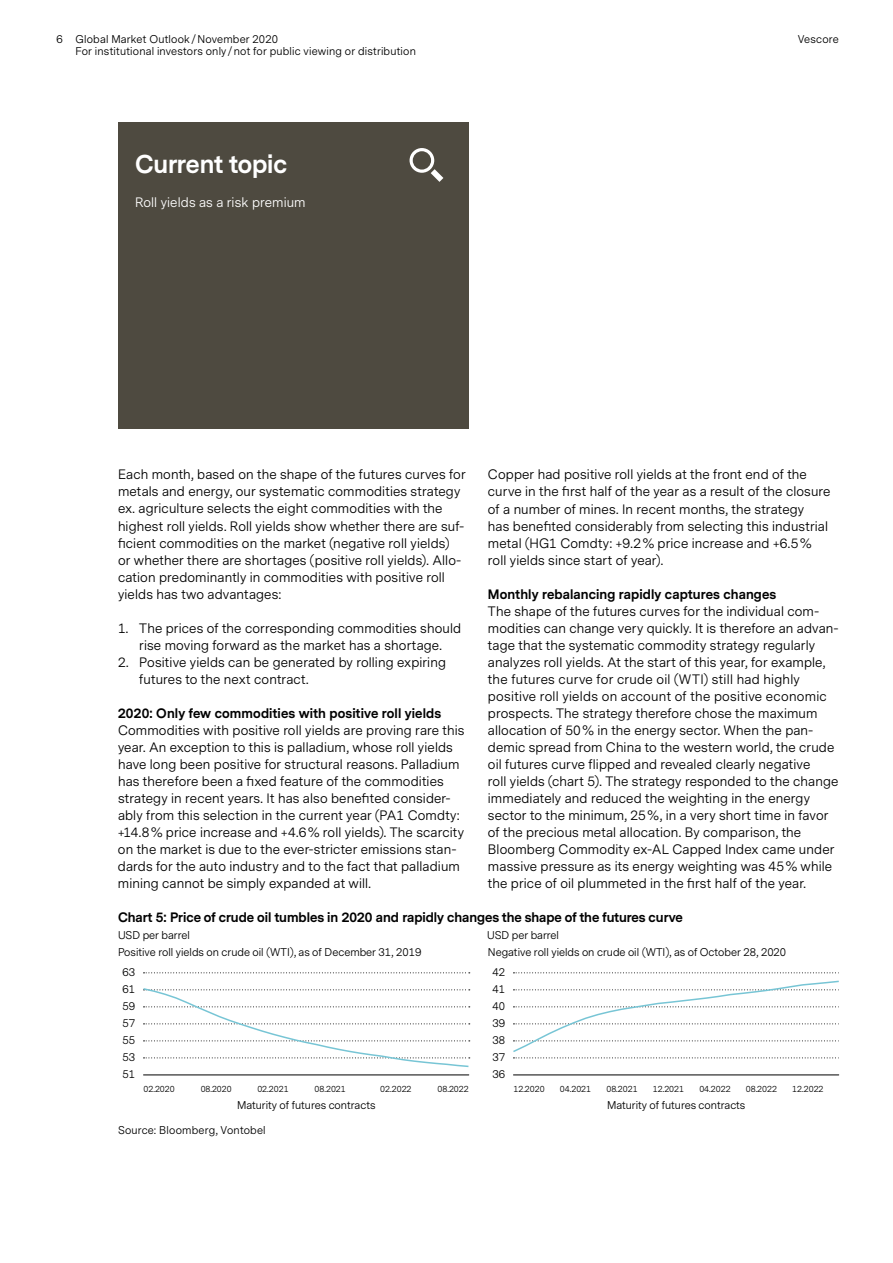
<style>
.page{position:relative;width:893px;height:1263px;background:#fff}
.page>*{position:absolute;margin:0;border:0;box-sizing:border-box;transform-origin:0 0}
.t1{font:700 24px "Vontobel Sans";letter-spacing:-.005em;color:#fff}
.t2{font:12.75px/17px "Vontobel Sans";letter-spacing:.01em;color:#000}
.t3{font:700 12.75px "Vontobel Sans";letter-spacing:.01em;color:#000}
.t4{font:12.75px "Vontobel Sans";letter-spacing:.01em;color:#fff}
.t5{font:10.5px/17px "Vontobel Sans";color:#000;text-align:justify}
.t6{font:10.5px "Vontobel Sans";letter-spacing:.02em;color:#000}
.t7{font:8.25px "Vontobel Sans";color:#000}
</style>
<div class="page">
<div style="left:118px;top:122px;width:351px;height:306px;background:#4e4a40"></div>
<svg style="left:410px;top:148px;width:33px;height:34px"></svg>
<svg style="left:144px;top:972px;width:326px;height:1px"></svg>
<hr style="left:144px;top:1074px;width:325px;height:1px;background:#000">
<svg style="left:513px;top:972px;width:326px;height:1px"></svg>
<hr style="left:513px;top:1074px;width:326px;height:1px;background:#000">
<svg style="left:143px;top:988px;width:327px;height:80px"></svg>
<svg style="left:513px;top:980px;width:326px;height:78px"></svg>
<p class="t6" style="left:56px;top:32px;width:223px">6 Global Market Outlook/November 2020</p>
<p class="t6" style="left:798px;top:32px;width:43px">Vescore</p>
<p class="t6" style="left:75px;top:44px;width:342px">For institutional investors only/not for public viewing or distribution</p>
<h1 class="t1" style="left:135px;top:147px;width:154px">Current topic</h1>
<p class="t4" style="left:135px;top:194px;width:172px">Roll yields as a risk premium</p>
<p class="t2" style="left:118px;top:467px;width:349px">Each month, based on the shape of the futures curves for metals and energy, our systematic commodities strategy ex. agriculture selects the eight commodities with the highest roll yields. Roll yields show whether there are suf&shy;ficient commodities on the market (negative roll yields)<br>or whether there are shortages (positive roll yields). Allo&shy;cation predominantly in commodities with positive roll yields has two advantages:</p>
<p class="t2" style="left:118px;top:620px;width:345px;text-align:center">1. The prices of the corresponding commodities should rise moving forward as the market has a shortage.</p>
<p class="t2" style="left:139px;top:654px;width:308px;text-indent:-21px">2. Positive yields can be generated by rolling expiring futures to the next contract.</p>
<p class="t3" style="left:118px;top:704px;width:325px">2020: Only few commodities with positive roll yields</p>
<p class="t2" style="left:118px;top:722px;width:348px">Commodities with positive roll yields are proving rare this year. An exception to this is palladium, whose roll yields have long been positive for structural reasons. Palladium has therefore been a fixed feature of the commodities strategy in recent years. It has also benefited consider&shy;ably from this selection in the current year (PA1 Comdty: +14.8% price increase and +4.6% roll yields). The scarcity on the market is due to the ever-stricter emissions stan&shy;dards for the auto industry and to the fact that palladium mining cannot be simply expanded at will.</p>
<p class="t2" style="left:488px;top:467px;width:344px">Copper had positive roll yields at the front end of the curve in the first half of the year as a result of the closure of a number of mines. In recent months, the strategy<br>has benefited considerably from selecting this industrial metal (HG1 Comdty: +9.2% price increase and +6.5% roll yields since start of year).</p>
<p class="t3" style="left:488px;top:585px;width:290px">Monthly rebalancing rapidly captures changes</p>
<p class="t2" style="left:488px;top:603px;width:352px">The shape of the futures curves for the individual com&shy;modities can change very quickly. It is therefore an advan&shy;tage that the systematic commodity strategy regularly analyzes roll yields. At the start of this year, for example, the futures curve for crude oil (WTI) still had highly positive roll yields on account of the positive economic prospects. The strategy therefore chose the maximum allocation of 50% in the energy sector. When the pan&shy;demic spread from China to the western world, the crude oil futures curve flipped and revealed clearly negative<br>roll yields (chart 5). The strategy responded to the change immediately and reduced the weighting in the energy sector to the minimum, 25%, in a very short time in favor of the precious metal allocation. By comparison, the Bloomberg Commodity ex-AL Capped Index came under massive pressure as its energy weighting was 45% while the price of oil plummeted in the first half of the year.</p>
<p class="t3" style="left:118px;top:908px;width:566px">Chart 5: Price of crude oil tumbles in 2020 and rapidly changes the shape of the futures curve</p>
<p class="t5" style="left:118px;top:927px;width:73px">USD per barrel</p>
<p class="t5" style="left:487px;top:927px;width:73px">USD per barrel</p>
<p class="t5" style="left:118px;top:944px;width:305px">Positive roll yields on crude oil (WTI), as of December 31, 2019</p>
<p class="t5" style="left:488px;top:944px;width:300px">Negative roll yields on crude oil (WTI), as of October 28, 2020</p>
<p class="t5" style="left:122px;top:964px;width:14px">63<br>61<br>59<br>57<br>55<br>53<br>51</p>
<p class="t5" style="left:492px;top:964px;width:14px">42<br>41<br>40<br>39<br>38<br>37<br>36</p>
<p class="t7" style="left:144px;top:1083px;width:33px">02.2020</p>
<p class="t7" style="left:201px;top:1083px;width:32px">08.2020</p>
<p class="t7" style="left:257px;top:1083px;width:33px">02.2021</p>
<p class="t7" style="left:315px;top:1083px;width:33px">08.2021</p>
<p class="t7" style="left:380px;top:1083px;width:33px">02.2022</p>
<p class="t7" style="left:437px;top:1083px;width:33px">08.2022</p>
<p class="t7" style="left:513px;top:1083px;width:33px">12.2020</p>
<p class="t7" style="left:560px;top:1083px;width:33px">04.2021</p>
<p class="t7" style="left:606px;top:1083px;width:33px">08.2021</p>
<p class="t7" style="left:653px;top:1083px;width:33px">12.2021</p>
<p class="t7" style="left:699px;top:1083px;width:33px">04.2022</p>
<p class="t7" style="left:746px;top:1083px;width:33px">08.2022</p>
<p class="t7" style="left:792px;top:1083px;width:33px">12.2022</p>
<p class="t5" style="left:237px;top:1097px;width:140px">Maturity of futures contracts</p>
<p class="t5" style="left:607px;top:1097px;width:140px">Maturity of futures contracts</p>
<p class="t6" style="left:118px;top:1123px;width:149px">Source: Bloomberg, Vontobel</p>
</div>
